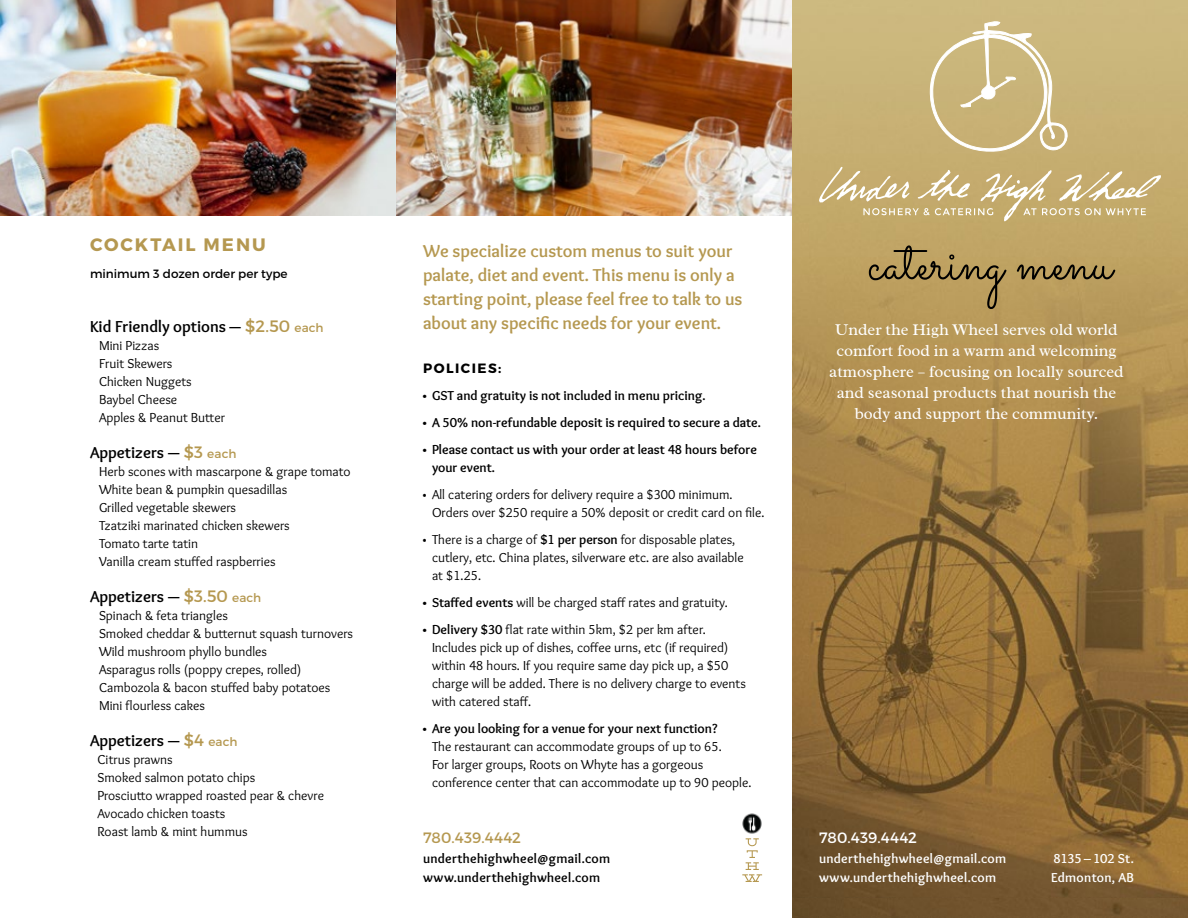
<style>
.page{position:relative;width:1188px;height:918px;background:#fff}
.page>*{position:absolute;margin:0;border:0;box-sizing:border-box;transform-origin:0 0}
.t1{font:57px "Sacramento";color:#000}
.t2{font:700 18px/24px "Overlock";color:#b59850}
.t3{font:700 18px "Montserrat";letter-spacing:.11em;color:#b59850}
.t4{font:16.5px/21px "Radley";color:#fff;text-align:center}
.t5{font:700 16.5px "Overlock";color:#000}
.t6{font:15px "Montserrat";letter-spacing:.01em;color:#fff}
.t7{font:15px "Montserrat";letter-spacing:.01em;color:#b59850}
.t8{font:13.5px/18px "Overlock";color:#000}
.t9{font:700 13.5px/18px "Overlock";color:#000}
.t10{font:700 13.5px/19.5px "Overlock";letter-spacing:.015em;color:#fff}
.t11{font:700 13.5px/19.5px "Overlock";letter-spacing:.02em;color:#000}
.t12{font:700 13.5px "Montserrat";letter-spacing:.11em;color:#000}
.t13{font:12px "Montserrat";color:#000}
.s1{font-family:"Montserrat";font-weight:400}
.s2{font-family:"Montserrat";font-weight:400;color:#b59850}
.s3{font-family:"Montserrat";font-weight:400;font-size:12px;color:#b59850}
.s4{font-weight:700}
</style>
<div class="page">
<img style="left:396px;top:0;width:396px;height:216px">
<img style="left:792px;top:898px;width:396px;height:20px">
<img style="left:792px;top:0;width:396px;height:898px">
<svg style="left:929px;top:21px;width:145px;height:134px;background:#d0bd8a"></svg>
<svg style="left:819px;top:167px;width:343px;height:54px;background:#ccb783"></svg>
<img style="left:0;top:0;width:396px;height:216px">
<img style="left:742px;top:813px;width:20px;height:21px">
<svg style="left:742px;top:838px;width:20px;height:44px"></svg>
<h2 class="t3" style="left:90px;top:234px;width:177px">COCKTAIL MENU</h2>
<p class="t13" style="left:90px;top:267px;width:199px">minimum 3 dozen order per type</p>
<p class="t5" style="left:90px;top:317px;width:235px">Kid Friendly options <span class="s1">—</span> <span class="s2">$2.50</span> <span class="s3">each</span></p>
<p class="t8" style="left:99px;top:337px;width:127px">Mini Pizzas<br>Fruit Skewers<br>Chicken Nuggets<br>Baybel Cheese<br>Apples &amp; Peanut Butter</p>
<p class="t5" style="left:90px;top:443px;width:148px">Appetizers <span class="s1">—</span> <span class="s2">$3</span> <span class="s3">each</span></p>
<p class="t8" style="left:99px;top:463px;width:253px">Herb scones with mascarpone &amp; grape tomato<br>White bean &amp; pumpkin quesadillas<br>Grilled vegetable skewers<br>Tzatziki marinated chicken skewers<br>Tomato tarte tatin<br>Vanilla cream stuffed raspberries</p>
<p class="t5" style="left:90px;top:587px;width:173px">Appetizers <span class="s1">—</span> <span class="s2">$3.50</span> <span class="s3">each</span></p>
<p class="t8" style="left:99px;top:607px;width:255px">Spinach &amp; feta triangles<br>Smoked cheddar &amp; butternut squash turnovers Wild mushroom phyllo bundles<br>Asparagus rolls (poppy crepes, rolled)<br>Cambozola &amp; bacon stuffed baby potatoes Mini flourless cakes</p>
<p class="t5" style="left:90px;top:731px;width:149px">Appetizers <span class="s1">—</span> <span class="s2">$4</span> <span class="s3">each</span></p>
<p class="t8" style="left:98px;top:751px;width:228px">Citrus prawns<br>Smoked salmon potato chips<br>Prosciutto wrapped roasted pear &amp; chevre<br>Avocado chicken toasts<br>Roast lamb &amp; mint hummus</p>
<h2 class="t2" style="left:423px;top:239px;width:321px">We specialize custom menus to suit your palate, diet and event. This menu is only a starting point, please feel free to talk to us about any specific needs for your event.</h2>
<p class="t12" style="left:423px;top:360px;width:80px">POLICIES:</p>
<p class="t9" style="left:423px;top:387px;width:284px">• GST and gratuity is not included in menu pricing.</p>
<p class="t9" style="left:423px;top:414px;width:340px">• A 50% non-refundable deposit is required to secure a date.</p>
<p class="t9" style="left:432px;top:441px;width:326px;text-indent:-9px">• Please contact us with your order at least 48 hours before your event.</p>
<p class="t8" style="left:432px;top:486px;width:334px;text-indent:-9px">• All catering orders for delivery require a $300 minimum.<br>Orders over $250 require a 50% deposit or credit card on file.</p>
<p class="t8" style="left:432px;top:531px;width:313px;text-indent:-9px">• There is a charge of <span class="s4">$1 per person</span> for disposable plates, cutlery, etc. China plates, silverware etc. are also available at $1.25.</p>
<p class="t8" style="left:423px;top:594px;width:307px"><span class="s4">• Staffed events</span> will be charged staff rates and gratuity.</p>
<p class="t8" style="left:432px;top:621px;width:315px;text-indent:-9px"><span class="s4">• Delivery $30</span> flat rate within 5km, $2 per km after.<br>Includes pick up of dishes, coffee urns, etc (if required) within 48 hours. If you require same day pick up, a $50 charge will be added. There is no delivery charge to events with catered staff.</p>
<p class="t9" style="left:423px;top:720px;width:296px">• Are you looking for a venue for your next function?</p>
<p class="t8" style="left:432px;top:738px;width:321px">The restaurant can accommodate groups of up to 65.<br>For larger groups, Roots on Whyte has a gorgeous conference center that can accommodate up to 90 people.</p>
<h1 class="t1" style="left:868px;top:226px;width:246px">catering menu</h1>
<p class="t4" style="left:829px;top:319px;width:296px">Under the High Wheel serves old world comfort food in a warm and welcoming atmosphere – focusing on locally sourced and seasonal products that nourish the body and support the community.</p>
<p class="t7" style="left:423px;top:828px;width:100px">780.439.4442</p>
<p class="t11" style="left:423px;top:848px;width:189px">underthehighwheel@gmail.com www.underthehighwheel.com</p>
<p class="t10" style="left:1051px;top:848px;width:84px">8135 – 102 St.<br>Edmonton, AB</p>
<p class="t6" style="left:819px;top:828px;width:100px">780.439.4442</p>
<p class="t10" style="left:819px;top:848px;width:189px">underthehighwheel@gmail.com www.underthehighwheel.com</p>
</div>
